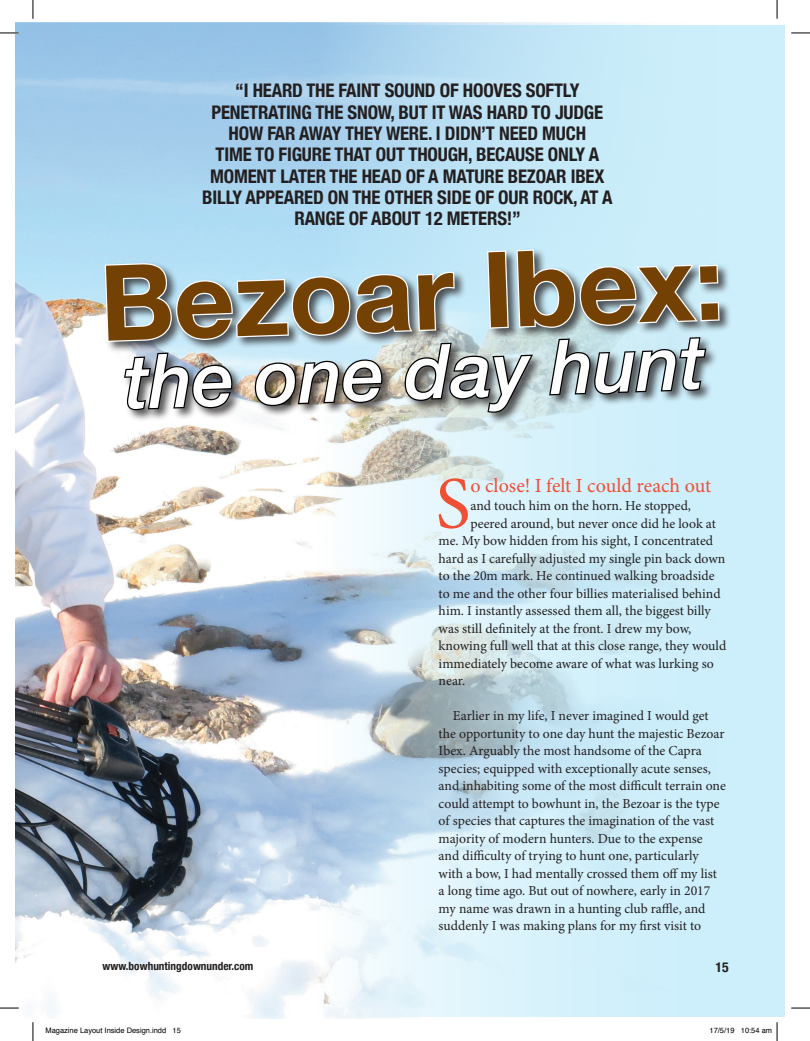
<style>
.page{position:relative;width:810px;height:1041px;background:#fff}
.page>*{position:absolute;margin:0;border:0;box-sizing:border-box;transform-origin:0 0}
.t1{font:700 105px "Helvetica Neue";color:#734104}
.t2{font:italic 500 75px "Helvetica Neue";color:#fff}
.t3{font:73.88px "Minion Pro";color:#ef4f34}
.t4{font:20px "Minion Pro";letter-spacing:-.005em;color:#ef4f34}
.t5{font:700 condensed 18.75px/21.2px "Helvetica Neue";letter-spacing:-.01em;color:#231f20;text-align:center}
.t6{font:13.75px/17.5px "Minion Pro";color:#231f20}
.t7{font:700 condensed 13.75px "Helvetica Neue";color:#231f20}
.t8{font:700 condensed 11.25px "Helvetica Neue";color:#231f20}
.t9{font:7.5px "Helvetica";color:#000}
</style>
<div class="page">
<div style="left:316px;top:25px;width:469px;height:990px;background:#cdeffb"></div>
<img style="left:15px;top:22px;width:728px;height:996px">
<svg style="left:103px;top:141px;width:618px;height:392px"></svg>
<svg style="left:0;top:32px;width:19px;height:2px"></svg>
<svg style="left:791px;top:32px;width:19px;height:2px"></svg>
<svg style="left:0;top:1007px;width:19px;height:1px"></svg>
<svg style="left:791px;top:1007px;width:19px;height:1px"></svg>
<svg style="left:32px;top:0;width:2px;height:19px"></svg>
<svg style="left:32px;top:1022px;width:2px;height:18px"></svg>
<svg style="left:776px;top:0;width:2px;height:19px"></svg>
<svg style="left:776px;top:1022px;width:2px;height:18px"></svg>
<p class="t5" style="left:202px;top:79px;width:412px">“I HEARD THE FAINT SOUND OF HOOVES SOFTLY PENETRATING THE SNOW, BUT IT WAS HARD TO JUDGE HOW FAR AWAY THEY WERE. I DIDN’T NEED MUCH<br>TIME TO FIGURE THAT OUT THOUGH, BECAUSE ONLY A MOMENT LATER THE HEAD OF A MATURE BEZOAR IBEX BILLY APPEARED ON THE OTHER SIDE OF OUR ROCK, AT A RANGE OF ABOUT 12 METERS!”</p>
<h1 class="t1" style="left:97px;top:221px;width:625px;rotate:-2deg">Bezoar Ibex:</h1>
<h2 class="t2" style="left:122px;top:318px;width:582px;rotate:-2deg">the one day hunt</h2>
<h3 class="t3" style="left:436px;top:454px;width:37px">S</h3>
<h3 class="t4" style="left:471px;top:472px;width:242px">o close! I felt I could reach out</h3>
<p class="t6" style="left:471px;top:497px;width:222px">and touch him on the horn. He stopped,</p>
<p class="t6" style="left:471px;top:514px;width:247px">peered around, but never once did he look at</p>
<p class="t6" style="left:439px;top:532px;width:276px">me. My bow hidden from his sight, I concentrated</p>
<p class="t6" style="left:439px;top:549px;width:288px">hard as I carefully adjusted my single pin back down</p>
<p class="t6" style="left:439px;top:567px;width:277px">to the 20m mark. He continued walking broadside</p>
<p class="t6" style="left:439px;top:584px;width:284px">to me and the other four billies materialised behind</p>
<p class="t6" style="left:439px;top:602px;width:274px">him. I instantly assessed them all, the biggest billy</p>
<p class="t6" style="left:439px;top:619px;width:254px">was still definitely at the front. I drew my bow,</p>
<p class="t6" style="left:439px;top:637px;width:289px">knowing full well that at this close range, they would</p>
<p class="t6" style="left:439px;top:654px;width:277px">immediately become aware of what was lurking so</p>
<p class="t6" style="left:439px;top:672px;width:28px">near.</p>
<p class="t6" style="left:439px;top:707px;width:289px;text-indent:14px">Earlier in my life, I never imagined I would get the opportunity to one day hunt the majestic Bezoar Ibex. Arguably the most handsome of the Capra species; equipped with exceptionally acute senses, and inhabiting some of the most difficult terrain one could attempt to bowhunt in, the Bezoar is the type of species that captures the imagination of the vast majority of modern hunters. Due to the expense and difficulty of trying to hunt one, particularly with a bow, I had mentally crossed them off my list a long time ago. But out of nowhere, early in 2017 my name was drawn in a hunting club raffle, and suddenly I was making plans for my first visit to</p>
<p class="t8" style="left:103px;top:956px;width:152px">www.bowhuntingdownunder.com</p>
<p class="t7" style="left:715px;top:955px;width:15px">15</p>
<p class="t9" style="left:45px;top:1024px;width:137px">Magazine Layout Inside Design.indd 15</p>
<p class="t9" style="left:710px;top:1024px;width:64px">17/5/19 10:54 am</p>
</div>
